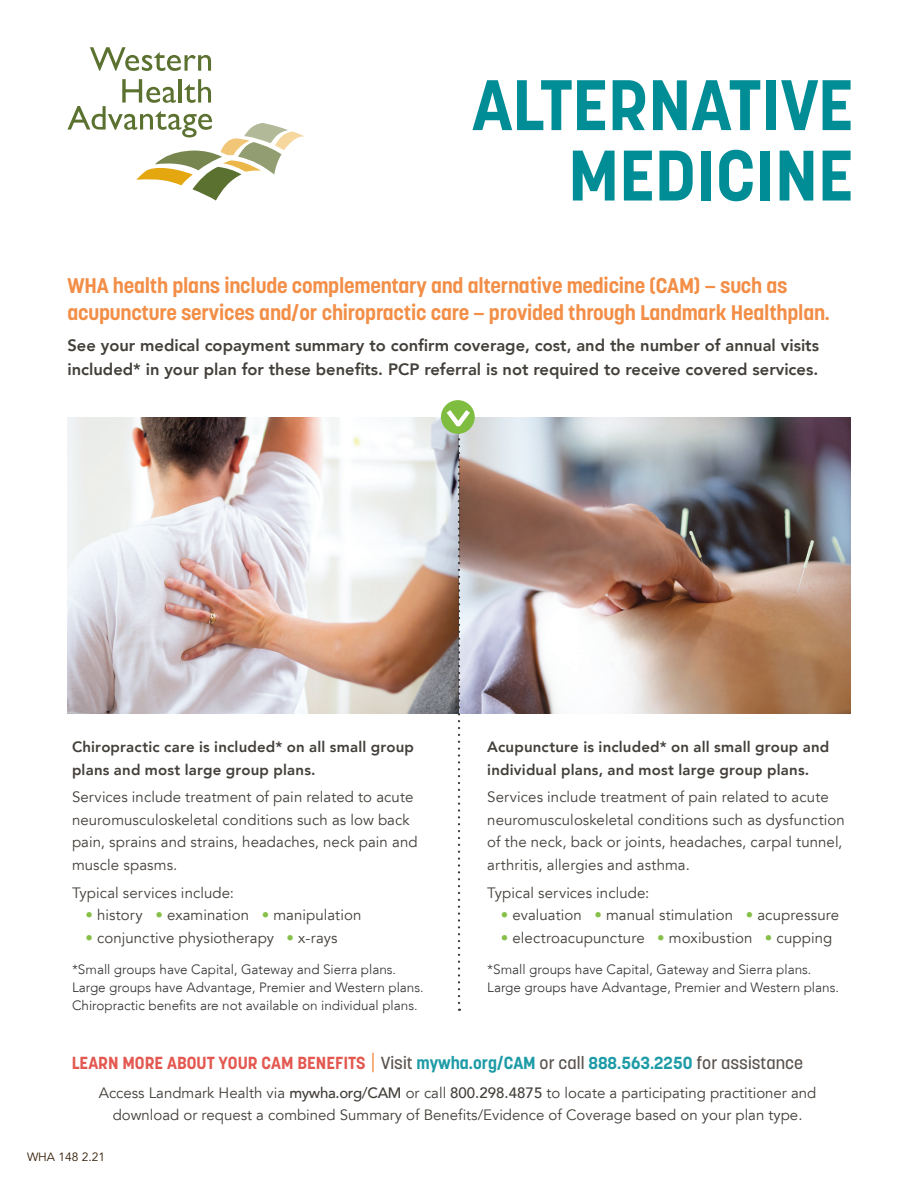
<style>
.page{position:relative;width:918px;height:1188px;background:#fff}
.page>*{position:absolute;margin:0;border:0;box-sizing:border-box;transform-origin:0 0}
.t1{font:700 70.8px/70.3px "Korolev";color:#008d96;text-align:right}
.t2{font:700 21px/27px "Korolev";letter-spacing:-.01em;color:#f38e47}
.t3{font:700 17.4px "Korolev";color:#e35850}
.t4{font:800 16.5px/24px "Avenir LT";color:#433f3a}
.t5{font:15px/22.5px "Avenir LT";letter-spacing:.005em;color:#433f3a}
.t6{font:800 15px/22.5px "Avenir LT";letter-spacing:.015em;color:#433f3a}
.t7{font:15px "Avenir";letter-spacing:.005em;color:#433f3a}
.t8{font:300 13.5px/18px "Avenir LT";color:#312f30}
.t9{font:12px "Avenir LT";color:#341e07}
.s1{font-family:"Avenir LT";color:#86c049}
.s2{font-weight:300;font-size:23.85px;color:#f38e47}
.s3{font-weight:500;color:#59524d}
.s4{color:#1d9ba6}
.s5{font-weight:500}
.s6{font-family:"Avenir LT45"}
</style>
<div class="page">
<svg style="left:90px;top:47px;width:121px;height:24px"></svg>
<svg style="left:68px;top:79px;width:237px;height:122px"></svg>
<img style="left:68px;top:417px;width:782px;height:297px">
<div style="left:441px;top:400px;width:34px;height:34px;background:#7fbd41;border-radius:50%"></div>
<svg style="left:447px;top:410px;width:23px;height:593px"></svg>
<h1 class="t1" style="left:472px;top:70px;width:383px">ALTERNATIVE<br>MEDICINE</h1>
<h2 class="t2" style="left:68px;top:272px;width:764px">WHA health plans include complementary and alternative medicine (CAM) — such as acupuncture services and/or chiropractic care — provided through Landmark Healthplan.</h2>
<p class="t4" style="left:68px;top:333px;width:753px">See your medical copayment summary to confirm coverage, cost, and the number of annual visits included* in your plan for these benefits. PCP referral is not required to receive covered services.</p>
<p class="t6" style="left:72px;top:736px;width:344px">Chiropractic care is included* on all small group plans and most large group plans.</p>
<p class="t5" style="left:72px;top:786px;width:347px">Services include treatment of pain related to acute neuromusculoskeletal conditions such as low back pain, sprains and strains, headaches, neck pain and muscle spasms.</p>
<p class="t5" style="left:72px;top:882px;width:164px">Typical services include:</p>
<p class="t7" style="left:86px;top:906px;width:277px"><span class="s1">•</span> history <span class="s1">•</span> examination <span class="s1">•</span> manipulation</p>
<p class="t7" style="left:85px;top:929px;width:253px"><span class="s1">•</span> conjunctive physiotherapy <span class="s1">•</span> x-rays</p>
<p class="t8" style="left:72px;top:961px;width:353px">*Small groups have Capital, Gateway and Sierra plans.<br>Large groups have Advantage, Premier and Western plans.</p>
<p class="t8" style="left:72px;top:997px;width:347px">Chiropractic benefits are not available on individual plans.</p>
<p class="t6" style="left:487px;top:736px;width:343px">Acupuncture is included* on all small group and</p>
<p class="t6" style="left:487px;top:758px;width:324px">individual plans, and most large group plans.</p>
<p class="t5" style="left:487px;top:786px;width:359px">Services include treatment of pain related to acute neuromusculoskeletal conditions such as dysfunction of the neck, back or joints, headaches, carpal tunnel, arthritis, allergies and asthma.</p>
<p class="t5" style="left:487px;top:882px;width:164px">Typical services include:</p>
<p class="t7" style="left:501px;top:906px;width:340px"><span class="s1">•</span> evaluation <span class="s1">•</span> manual stimulation <span class="s1">•</span> acupressure</p>
<p class="t7" style="left:501px;top:929px;width:333px"><span class="s1">•</span> electroacupuncture <span class="s1">•</span> moxibustion <span class="s1">•</span> cupping</p>
<p class="t8" style="left:487px;top:961px;width:353px">*Small groups have Capital, Gateway and Sierra plans.<br>Large groups have Advantage, Premier and Western plans.</p>
<p class="t3" style="left:72px;top:1052px;width:733px">LEARN MORE ABOUT YOUR CAM BENEFITS <span class="s2">|</span> <span class="s3">Visit</span> <span class="s4">mywha.org/CAM</span> <span class="s3">or call</span> <span class="s4">888.563.2250</span> <span class="s3">for assistance</span></p>
<p class="t5" style="left:99px;top:1082px;width:719px;text-align:center">Access Landmark Health via <span class="s5">mywha.org/CAM</span> or call <span class="s5">800.298.4875</span> to locate a participating practi<span class="s6">ti</span>oner and download or request a combined Summary of Benefits/Evidence of Coverage based on your plan type.</p>
<p class="t9" style="left:27px;top:1150px;width:80px">WHA 148 2.21</p>
</div>
